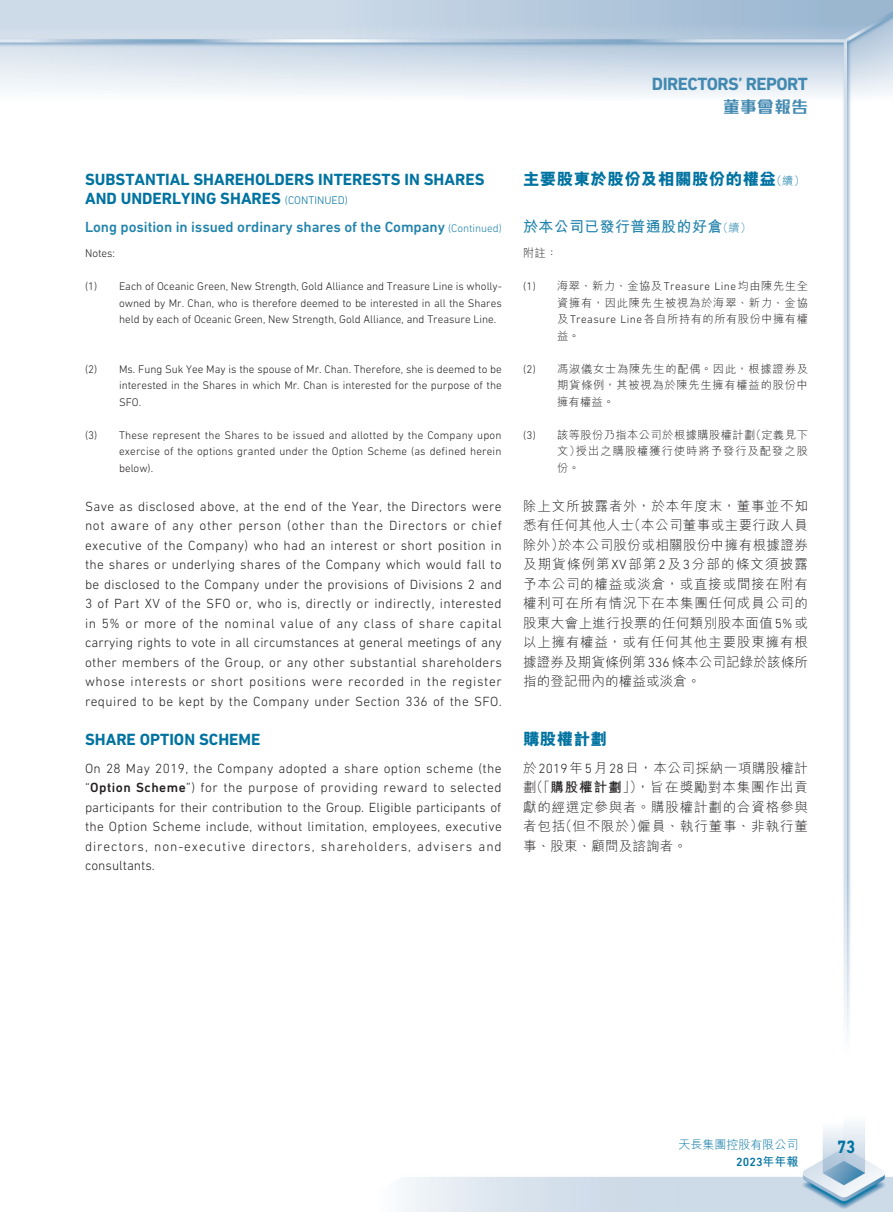
<style>
.page{position:relative;width:893px;height:1212px;background:#fff}
.page>*{position:absolute;margin:0;border:0;box-sizing:border-box;transform-origin:0 0}
.t1{font:700 18.15px "DIN Next LT Pro";color:#0073a1;scale:.91 1}
.t2{font:700 18px "DIN Next LT Pro";letter-spacing:-.03em;color:#4289b1}
._3__標題{font:700 16.5px/19.5px "DIN Next LT Pro";color:#0073a1}
._8__標題---C{font:800 16.5px "M Hei HK";letter-spacing:.025em;color:#0073a1}
.t3{font:700 16.5px "M Stiff Hei HK";letter-spacing:.035em;color:#4289b1}
._4__副標題{font:500 15px "DIN Next LT Pro";letter-spacing:-.005em;color:#2183ac}
._9___副標題---C{font:700 15px "M Hei HK";letter-spacing:.025em;color:#2183ac}
._1__內文{font:300 13.5px/19.5px "DIN Next LT Pro";letter-spacing:.03em;color:#231f20;text-align:justify}
._6__內文---C{font:300 13.5px/19.5px "M Hei HK";letter-spacing:.06em;color:#231f20;text-align:justify}
.t4{font:300 12px "M Hei HK";color:#0073a1}
.t5{font:500 12px "DIN Next LT Pro";color:#0073a1}
._2__附註內文{font:300 11.25px/16.5px "DIN Next LT Pro";color:#231f20;text-align:justify}
._7__附註內文---C{font:300 11.25px/16.5px "M Hei HK";letter-spacing:.065em;color:#231f20;text-align:justify}
.s1{font-weight:300;font-size:11.25px}
.s2{font-weight:500}
.s3{font-family:"DIN Next LT Pro"}
.s4{font-weight:700}
.s5{font-family:"M Hei HK";font-weight:700}
</style>
<div class="page">
<img style="left:1px;top:0;width:892px;height:1212px">
<h2 class="t2" style="left:652px;top:74px;width:157px">DIRECTORS’ REPORT</h2>
<p class="t3" style="left:723px;top:99px;width:86px">董事會報告</p>
<p class="_3__標題" style="left:85px;top:169px;width:401px">SUBSTANTIAL SHAREHOLDERS INTERESTS IN SHARES<br>AND UNDERLYING SHARES <span class="s1">(CONTINUED)</span></p>
<p class="_4__副標題" style="left:85px;top:219px;width:418px">Long position in issued ordinary shares of the Company <span class="s1">(Continued)</span></p>
<p class="_2__附註內文" style="left:85px;top:245px;width:32px">Notes:</p>
<p class="_2__附註內文" style="left:119px;top:278px;width:384px;text-indent:-34px">(1) Each of Oceanic Green, New Strength, Gold Alliance and Treasure Line is wholly&shy;owned by Mr. Chan, who is therefore deemed to be interested in all the Shares held by each of Oceanic Green, New Strength, Gold Alliance, and Treasure Line.</p>
<p class="_2__附註內文" style="left:119px;top:361px;width:384px;text-indent:-34px">(2) Ms. Fung Suk Yee May is the spouse of Mr. Chan. Therefore, she is deemed to be interested in the Shares in which Mr. Chan is interested for the purpose of the SFO.</p>
<p class="_2__附註內文" style="left:119px;top:427px;width:384px;text-indent:-34px">(3) These represent the Shares to be issued and allotted by the Company upon exercise of the options granted under the Option Scheme (as defined herein below).</p>
<p class="_1__內文" style="left:85px;top:496px;width:418px">Save as disclosed above, at the end of the Year, the Directors were not aware of any other person (other than the Directors or chief executive of the Company) who had an interest or short position in the shares or underlying shares of the Company which would fall to be disclosed to the Company under the provisions of Divisions 2 and 3 of Part XV of the SFO or, who is, directly or indirectly, interested in 5% or more of the nominal value of any class of share capital carrying rights to vote in all circumstances at general meetings of any other members of the Group, or any other substantial shareholders whose interests or short positions were recorded in the register required to be kept by the Company under Section 336 of the SFO.</p>
<p class="_3__標題" style="left:85px;top:729px;width:177px">SHARE OPTION SCHEME</p>
<p class="_1__內文" style="left:85px;top:758px;width:418px">On 28 May 2019, the Company adopted a share option scheme (the “<span class="s2">Option Scheme</span>”) for the purpose of providing reward to selected participants for their contribution to the Group. Eligible participants of the Option Scheme include, without limitation, employees, executive directors, non-executive directors, shareholders, advisers and consultants.</p>
<p class="_8__標題---C" style="left:523px;top:170px;width:284px">主要股東於股份及相關股份的權益<span class="s1">（續）</span></p>
<p class="_9___副標題---C" style="left:523px;top:216px;width:230px">於本公司已發行普通股的好倉<span class="s1">（續）</span></p>
<p class="_7__附註內文---C" style="left:523px;top:245px;width:36px">附註：</p>
<p class="_7__附註內文---C" style="left:557px;top:278px;width:252px;text-indent:-34px"><span class="s3">(1)</span> 海翠、新力、金協及<span class="s3">Treasure Line</span>均由陳先生全資擁有，因此陳先生被視為於海翠、新力、金協及<span class="s3">Treasure Line</span>各自所持有的所有股份中擁有權益。</p>
<p class="_7__附註內文---C" style="left:557px;top:360px;width:252px;text-indent:-34px"><span class="s3">(2)</span> 馮淑儀女士為陳先生的配偶。因此，根據證券及期貨條例，其被視為於陳先生擁有權益的股份中擁有權益。</p>
<p class="_7__附註內文---C" style="left:557px;top:426px;width:252px;text-indent:-34px"><span class="s3">(3)</span> 該等股份乃指本公司於根據購股權計劃（定義見下文）授出之購股權獲行使時將予發行及配發之股份。</p>
<p class="_6__內文---C" style="left:523px;top:496px;width:286px">除上文所披露者外，於本年度末，董事並不知悉有任何其他人士（本公司董事或主要行政人員除外）於本公司股份或相關股份中擁有根據證券及期貨條例第<span class="s3">XV</span>部第<span class="s3">2</span>及<span class="s3">3</span>分部的條文須披露予本公司的權益或淡倉，或直接或間接在附有權利可在所有情況下在本集團任何成員公司的股東大會上進行投票的任何類別股本面值<span class="s3">5%</span>或以上擁有權益，或有任何其他主要股東擁有根據證券及期貨條例第<span class="s3">336</span>條本公司記錄於該條所指的登記冊內的權益或淡倉。</p>
<p class="_8__標題---C" style="left:523px;top:730px;width:86px">購股權計劃</p>
<p class="_6__內文---C" style="left:523px;top:758px;width:286px">於<span class="s3">2019</span>年<span class="s3">5</span>月<span class="s3">28</span>日，本公司採納一項購股權計劃（「<span class="s4">購股權計劃</span>」），旨在獎勵對本集團作出貢獻的經選定參與者。購股權計劃的合資格參與者包括（但不限於）僱員、執行董事、非執行董事、股東、顧問及諮詢者。</p>
<p class="t4" style="left:679px;top:1138px;width:121px">天長集團控股有限公司</p>
<h1 class="t1" style="left:837px;top:1136px;width:22px">73</h1>
<p class="t5" style="left:736px;top:1154px;width:64px">2023<span class="s5">年年報</span></p>
</div>
